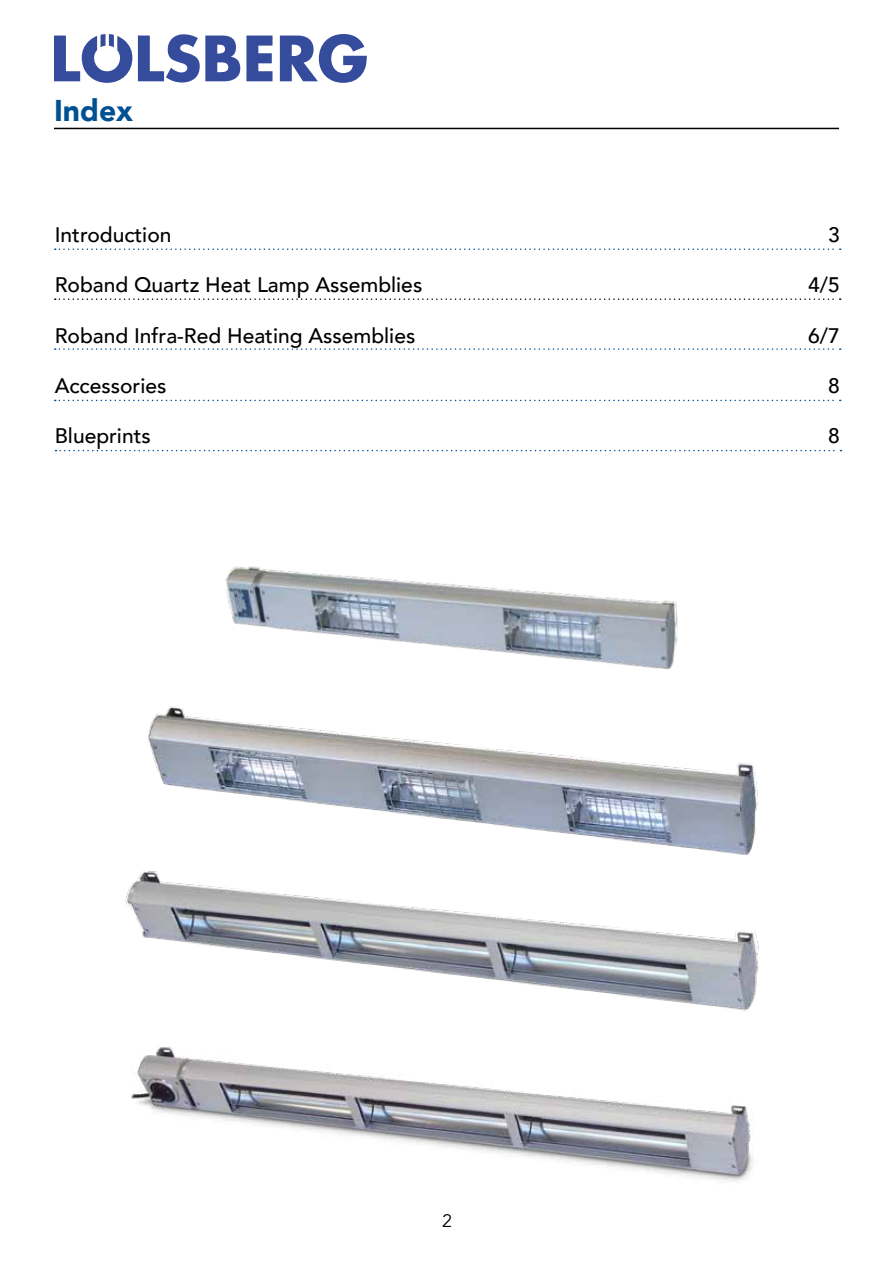
<style>
.page{position:relative;width:893px;height:1263px;background:#fff}
.page>*{position:absolute;margin:0;border:0;box-sizing:border-box;transform-origin:0 0}
.t1{font:900 30px "Avenir";color:#005092}
.t2{font:500 21px "Avenir";color:#000}
.t3{font:18px "Avenir";color:#000}
</style>
<div class="page">
<hr style="left:54px;top:128px;width:785px;height:1px;background:#000">
<svg style="left:54px;top:34px;width:78px;height:49px"></svg>
<svg style="left:280px;top:34px;width:87px;height:49px"></svg>
<svg style="left:246px;top:36px;width:27px;height:45px"></svg>
<svg style="left:138px;top:34px;width:102px;height:49px"></svg>
<svg style="left:55px;top:248px;width:786px;height:2px"></svg>
<svg style="left:55px;top:298px;width:786px;height:2px"></svg>
<svg style="left:55px;top:348px;width:786px;height:2px"></svg>
<svg style="left:55px;top:400px;width:786px;height:1px"></svg>
<svg style="left:56px;top:450px;width:785px;height:1px"></svg>
<img style="left:130px;top:1046px;width:624px;height:136px">
<img style="left:125px;top:874px;width:634px;height:137px">
<img style="left:140px;top:706px;width:618px;height:168px">
<img style="left:225px;top:566px;width:453px;height:104px">
<h1 class="t1" style="left:54px;top:85px;width:80px">Index</h1>
<p class="t2" style="left:55px;top:216px;width:118px">Introduction</p>
<p class="t2" style="left:55px;top:267px;width:369px">Roband Quartz Heat Lamp Assemblies</p>
<p class="t2" style="left:55px;top:317px;width:362px">Roband Infra-Red Heating Assemblies</p>
<p class="t2" style="left:55px;top:368px;width:113px">Accessories</p>
<p class="t2" style="left:55px;top:418px;width:98px">Blueprints</p>
<p class="t3" style="left:442px;top:1210px;width:12px">2</p>
<p class="t2" style="left:828px;top:216px;width:13px">3</p>
<p class="t2" style="left:808px;top:267px;width:33px">4/5</p>
<p class="t2" style="left:808px;top:317px;width:33px">6/7</p>
<p class="t2" style="left:828px;top:368px;width:13px">8</p>
<p class="t2" style="left:828px;top:418px;width:13px">8</p>
</div>
